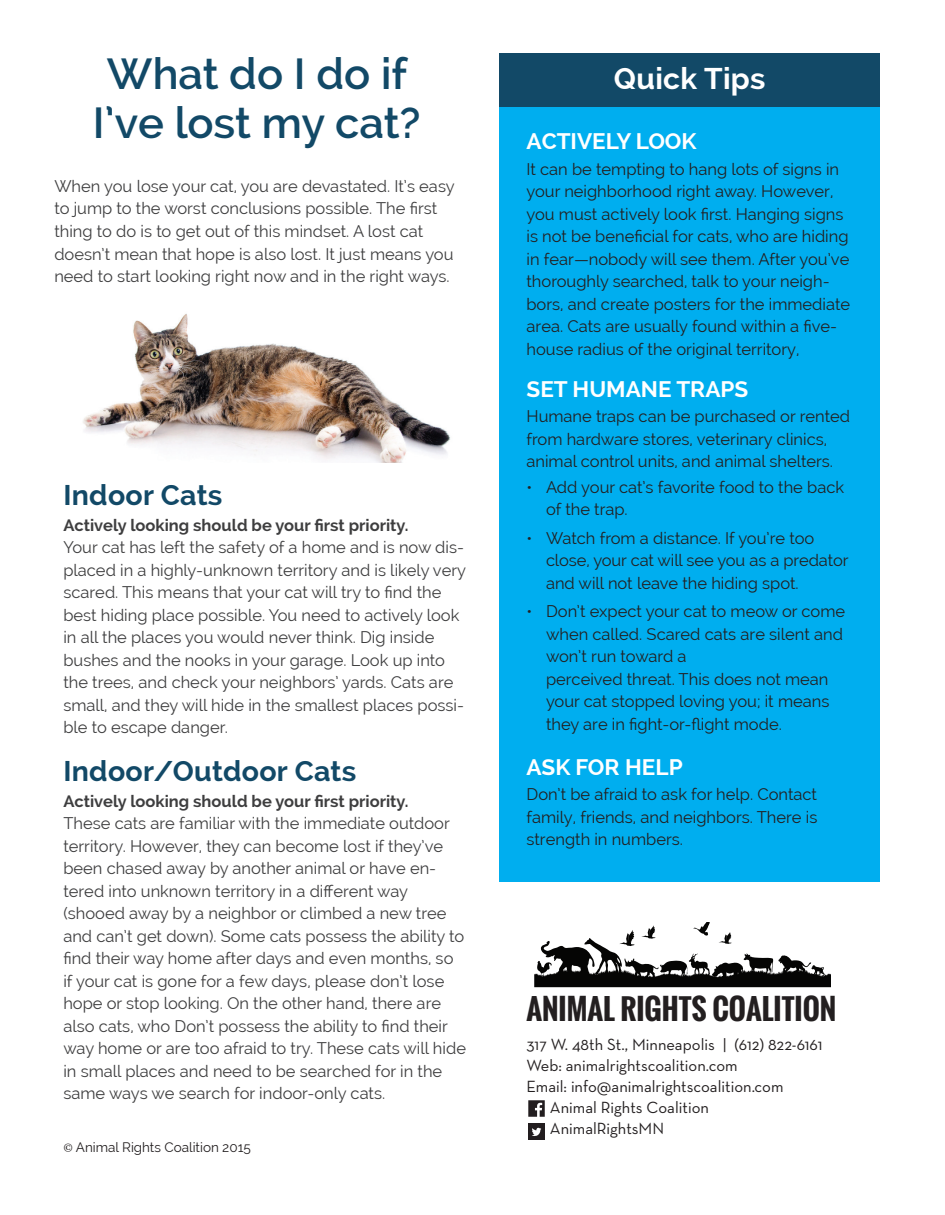
<style>
.page{position:relative;width:945px;height:1215px;background:#fff}
.page>*{position:absolute;margin:0;border:0;box-sizing:border-box;transform-origin:0 0}
.t1{font:600 43.5px "Raleway";color:#124967}
.t2{font:700 30px "Raleway";letter-spacing:.01em;color:#fff}
.t3{font:700 28.5px "Raleway";letter-spacing:.01em;color:#124967}
.t4{font:700 28.35px "Oswald";color:#231f20}
.t5{font:700 27.3px "Oswald";letter-spacing:.01em;color:#231f20}
.t6{font:700 22.5px "Raleway";color:#fff}
.t7{font:16.5px/22.5px "Raleway";color:#3e3e3f}
.t8{font:16.5px/22.5px "Raleway";color:#231f20}
.t9{font:16.5px "Neutraface Text";color:#231f20}
.t10{font:700 16.5px "Raleway";color:#3e3e3f}
.t11{font:13.5px "Raleway";color:#231f20}
.s1{font-family:"Minion Pro"}
</style>
<div class="page">
<div style="left:500px;top:54px;width:380px;height:828px;background:#00aeef"></div>
<div style="left:500px;top:54px;width:380px;height:53px;background:#124967"></div>
<img style="left:83px;top:313px;width:367px;height:150px">
<div style="left:528px;top:1124px;width:17px;height:16px;background:#221d1f"></div>
<svg style="left:532px;top:1128px;width:9px;height:8px"></svg>
<svg style="left:528px;top:1100px;width:17px;height:17px"></svg>
<svg style="left:534px;top:922px;width:297px;height:65px"></svg>
<h1 class="t1" style="left:107px;top:48px;width:302px">What do I do if</h1>
<h2 class="t2" style="left:614px;top:61px;width:153px">Quick Tips</h2>
<h1 class="t1" style="left:93px;top:98px;width:329px">I’ve lost my cat?</h1>
<h3 class="t6" style="left:526px;top:129px;width:172px">ACTIVELY LOOK</h3>
<p class="t8" style="left:526px;top:158px;width:325px">It can be tempting to hang lots of signs in your neighborhood right away. However, you must actively look first. Hanging signs is not be beneficial for cats, who are hiding in fear—nobody will see them. After you’ve thoroughly searched, talk to your neigh&shy;bors, and create posters for the immediate area. Cats are usually found within a five&shy;house radius of the original territory,</p>
<h3 class="t6" style="left:526px;top:376px;width:223px">SET HUMANE TRAPS</h3>
<p class="t8" style="left:526px;top:405px;width:325px">Humane traps can be purchased or rented from hardware stores, veterinary clinics, animal control units, and animal shelters.</p>
<p class="t8" style="left:546px;top:476px;width:300px;text-indent:-20px">• Add your cat’s favorite food to the back of the trap.</p>
<p class="t8" style="left:546px;top:527px;width:304px;text-indent:-20px">• Watch from a distance. If you’re too close, your cat will see you as a predator and will not leave the hiding spot.</p>
<p class="t8" style="left:546px;top:600px;width:301px;text-indent:-20px">• Don’t expect your cat to meow or come when called. Scared cats are silent and won’t run toward a<br>perceived threat. This does not mean your cat stopped loving you; it means they are in fight-or-flight mode.</p>
<h3 class="t6" style="left:526px;top:754px;width:158px">ASK FOR HELP</h3>
<p class="t8" style="left:526px;top:783px;width:292px;text-align:justify">Don’t be afraid to ask for help. Contact family, friends, and neighbors. There is strength in numbers.</p>
<p class="t7" style="left:54px;top:175px;width:402px">When you lose your cat, you are devastated. It’s easy to jump to the worst conclusions possible. The first thing to do is to get out of this mindset. A lost cat doesn’t mean that hope is also lost. It just means you need to start looking right now and in the right ways.</p>
<h3 class="t3" style="left:63px;top:479px;width:161px">Indoor Cats</h3>
<p class="t10" style="left:63px;top:516px;width:347px">Actively looking should be your first priority.</p>
<p class="t7" style="left:63px;top:536px;width:404px">Your cat has left the safety of a home and is now dis&shy;placed in a highly-unknown territory and is likely very scared. This means that your cat will try to find the best hiding place possible. You need to actively look in all the places you would never think. Dig inside bushes and the nooks in your garage. Look up into the trees, and check your neighbors’ yards. Cats are small, and they will hide in the smallest places possi&shy;ble to escape danger.</p>
<h3 class="t3" style="left:63px;top:755px;width:294px">Indoor/Outdoor Cats</h3>
<p class="t10" style="left:63px;top:792px;width:347px">Actively looking should be your first priority.</p>
<p class="t7" style="left:63px;top:812px;width:404px">These cats are familiar with the immediate outdoor territory. However, they can become lost if they’ve been chased away by another animal or have en&shy;tered into unknown territory in a different way (shooed away by a neighbor or climbed a new tree and can’t get down). Some cats possess the ability to find their way home after days and even months, so if your cat is gone for a few days, please don’t lose hope or stop looking. On the other hand, there are also cats, who Don’t possess the ability to find their way home or are too afraid to try. These cats will hide in small places and need to be searched for in the same ways we search for indoor-only cats.</p>
<h3 class="t5" style="left:531px;top:984px;width:302px">ANIMAL RIGHTS COALITION</h3>
<h3 class="t4" style="left:526px;top:987px;width:311px">ANIMAL RIGHTS COALITION</h3>
<p class="t9" style="left:526px;top:1034px;width:298px">317 W. 48th St., Minneapolis | (612) 822-6161</p>
<p class="t9" style="left:526px;top:1055px;width:213px">Web: animalrightscoalition.com</p>
<p class="t9" style="left:526px;top:1076px;width:259px">Email: info@animalrightscoalition.com</p>
<p class="t9" style="left:550px;top:1097px;width:161px">Animal Rights Coalition</p>
<p class="t9" style="left:550px;top:1118px;width:116px">AnimalRightsMN</p>
<p class="t11" style="left:63px;top:1139px;width:189px"><span class="s1">©</span> Animal Rights Coalition 2015</p>
</div>
